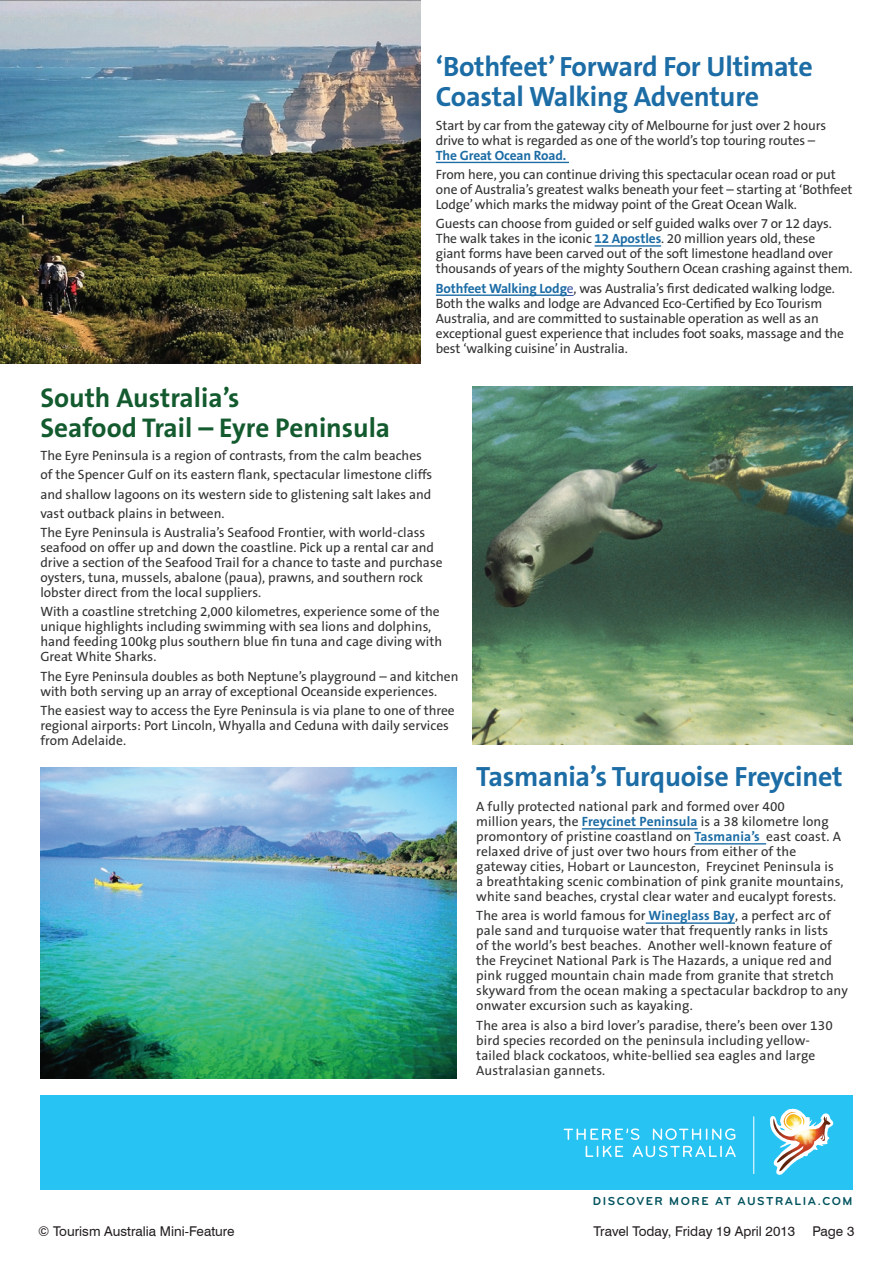
<style>
.page{position:relative;width:893px;height:1263px;background:#fff}
.page>*{position:absolute;margin:0;border:0;box-sizing:border-box;transform-origin:0 0}
.Aus-Inside_heading_B{font:700 28.05px/30px "The Sans B7";letter-spacing:-.01em;color:#1c6ca5}
.Aus-Inside_heading_G{font:700 27.3px/30px "The Sans B7";color:#135a2e}
.Aus-inside_body{font:13.5px/15px "The Sans B5 Plain";color:#313232}
.t1{font:13.5px "Swiss 721 BT";color:#231f20}
.t2{font:700 12px "Bryant";letter-spacing:.125em;color:#00525d}
.s1{font-family:"The Sans B7";font-weight:700;color:#1c6ca5}
.s2{color:#3853a3}
</style>
<div class="page">
<div style="left:40px;top:1095px;width:813px;height:95px;background:#27c3f3"></div>
<hr style="left:753px;top:1116px;width:1px;height:58px;background:#fff">
<svg style="left:633px;top:1146px;width:103px;height:11px"></svg>
<svg style="left:586px;top:1146px;width:37px;height:11px"></svg>
<svg style="left:653px;top:1128px;width:82px;height:12px"></svg>
<svg style="left:564px;top:1128px;width:75px;height:12px"></svg>
<img style="left:769px;top:1108px;width:65px;height:67px">
<svg style="left:772px;top:1112px;width:58px;height:59px"></svg>
<hr style="left:436px;top:162px;width:133px;height:1px;background:#1c6ca5">
<hr style="left:594px;top:245px;width:67px;height:2px;background:#1c6ca5">
<hr style="left:436px;top:294px;width:131px;height:2px;background:#1c6ca5">
<hr style="left:582px;top:828px;width:116px;height:1px;background:#1c6ca5">
<hr style="left:694px;top:843px;width:72px;height:1px;background:#1c6ca5">
<hr style="left:646px;top:922px;width:89px;height:2px;background:#1c6ca5">
<img style="left:0;top:0;width:420px;height:363px">
<img style="left:473px;top:387px;width:379px;height:357px">
<img style="left:40px;top:767px;width:417px;height:311px">
<p class="Aus-Inside_heading_B" style="left:436px;top:53px;width:378px">‘Bothfeet’ Forward For Ultimate<br>Coastal Walking Adventure</p>
<p class="Aus-inside_body" style="left:436px;top:118px;width:392px">Start by car from the gateway city of Melbourne for just over 2 hours drive to what is regarded as one of the world’s top touring routes –<br><span class="s1">The Great Ocean Road.</span></p>
<p class="Aus-inside_body" style="left:436px;top:167px;width:418px">From here, you can continue driving this spectacular ocean road or put one of Australia’s greatest walks beneath your feet – starting at ‘Bothfeet<br>Lodge’ which marks the midway point of the Great Ocean Walk.</p>
<p class="Aus-inside_body" style="left:436px;top:217px;width:418px">Guests can choose from guided or self guided walks over 7 or 12 days.<br>The walk takes in the iconic <span class="s1">12 Apostles</span>. 20 million years old, these<br>giant forms have been carved out of the soft limestone headland over thousands of years of the mighty Southern Ocean crashing against them.</p>
<p class="Aus-inside_body" style="left:436px;top:281px;width:410px"><span class="s1">Bothfeet Walking Lodg</span><span class="s2">e</span>, was Australia’s first dedicated walking lodge.<br>Both the walks and lodge are Advanced Eco-Certified by Eco Tourism Australia, and are committed to sustainable operation as well as an exceptional guest experience that includes foot soaks, massage and the best ‘walking cuisine’ in Australia.</p>
<p class="Aus-Inside_heading_G" style="left:40px;top:383px;width:351px">South Australia’s<br>Seafood Trail – Eyre Peninsula</p>
<p class="Aus-inside_body" style="left:40px;top:448px;width:383px">The Eyre Peninsula is a region of contrasts, from the calm beaches</p>
<p class="Aus-inside_body" style="left:40px;top:468px;width:393px">of the Spencer Gulf on its eastern flank, spectacular limestone cliffs</p>
<p class="Aus-inside_body" style="left:40px;top:487px;width:392px">and shallow lagoons on its western side to glistening salt lakes and</p>
<p class="Aus-inside_body" style="left:40px;top:506px;width:186px">vast outback plains in between.</p>
<p class="Aus-inside_body" style="left:40px;top:525px;width:404px">The Eyre Peninsula is Australia’s Seafood Frontier, with world-class seafood on offer up and down the coastline. Pick up a rental car and drive a section of the Seafood Trail for a chance to taste and purchase oysters, tuna, mussels, abalone (paua), prawns, and southern rock lobster direct from the local suppliers.</p>
<p class="Aus-inside_body" style="left:40px;top:605px;width:403px">With a coastline stretching 2,000 kilometres, experience some of the unique highlights including swimming with sea lions and dolphins, hand feeding 100kg plus southern blue fin tuna and cage diving with Great White Sharks.</p>
<p class="Aus-inside_body" style="left:40px;top:669px;width:420px">The Eyre Peninsula doubles as both Neptune’s playground – and kitchen with both serving up an array of exceptional Oceanside experiences.</p>
<p class="Aus-inside_body" style="left:40px;top:703px;width:416px">The easiest way to access the Eyre Peninsula is via plane to one of three regional airports: Port Lincoln, Whyalla and Ceduna with daily services from Adelaide.</p>
<p class="Aus-Inside_heading_B" style="left:476px;top:763px;width:368px">Tasmania’s Turquoise Freycinet</p>
<p class="Aus-inside_body" style="left:476px;top:800px;width:369px">A fully protected national park and formed over 400<br>million years, the <span class="s1">Freycinet Peninsula</span> is a 38 kilometre long promontory of pristine coastland on <span class="s1">Tasmania’s</span> east coast. A relaxed drive of just over two hours from either of the gateway cities, Hobart or Launceston, Freycinet Peninsula is a breathtaking scenic combination of pink granite mountains, white sand beaches, crystal clear water and eucalypt forests.   </p>
<p class="Aus-inside_body" style="left:476px;top:909px;width:373px">The area is world famous for <span class="s1">Wineglass Bay</span>, a perfect arc of pale sand and turquoise water that frequently ranks in lists<br>of the world’s best beaches. Another well-known feature of the Freycinet National Park is The Hazards, a unique red and pink rugged mountain chain made from granite that stretch skyward from the ocean making a spectacular backdrop to any onwater excursion such as kayaking.</p>
<p class="Aus-inside_body" style="left:476px;top:1018px;width:358px">The area is also a bird lover’s paradise, there’s been over 130 bird species recorded on the peninsula including yellow&shy;tailed black cockatoos, white-bellied sea eagles and large Australasian gannets.</p>
<p class="t2" style="left:593px;top:1193px;width:261px">DISCOVER MORE AT AUSTRALIA.COM</p>
<p class="t1" style="left:38px;top:1223px;width:198px">© Tourism Australia Mini-Feature</p>
<p class="t1" style="left:593px;top:1223px;width:203px">Travel Today, Friday 19 April 2013</p>
<p class="t1" style="left:812px;top:1223px;width:43px">Page 3</p>
</div>
